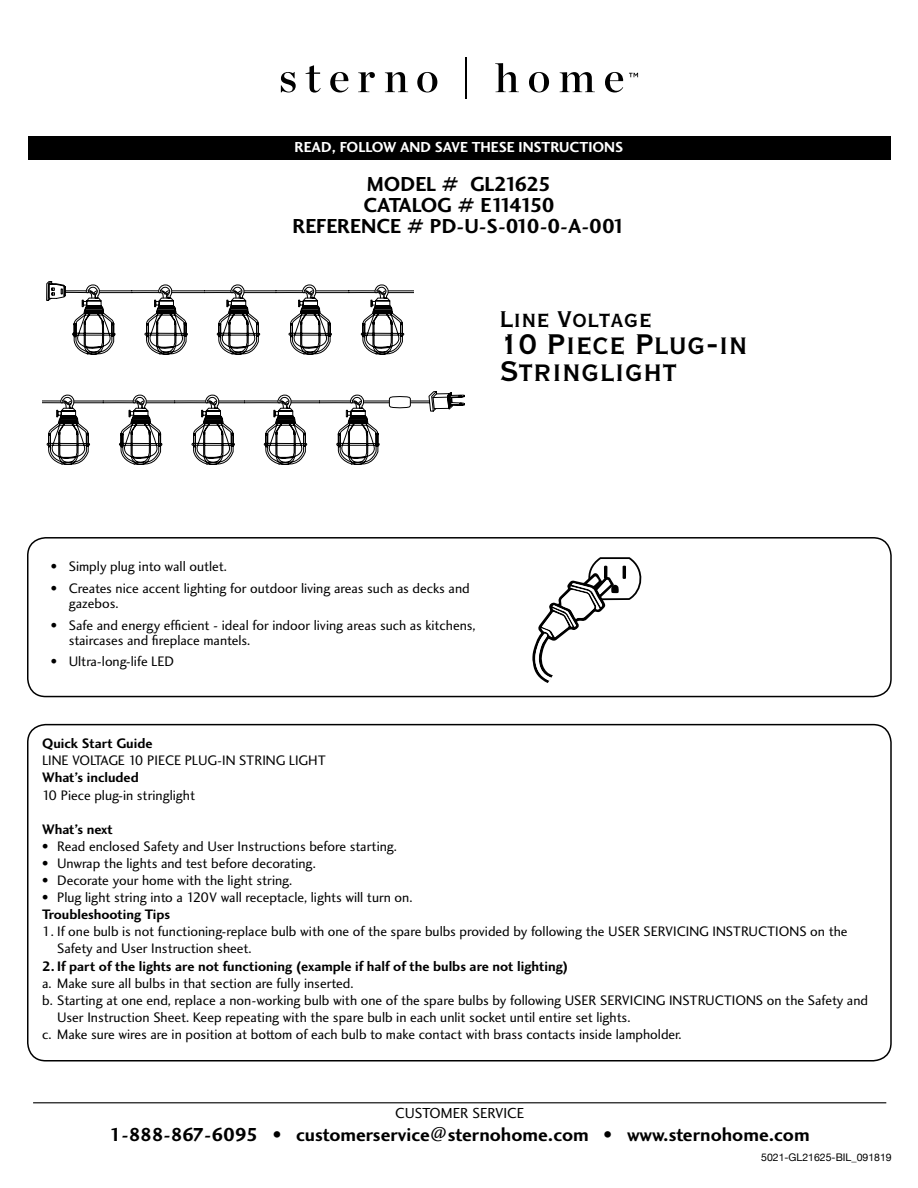
<style>
.page{position:relative;width:918px;height:1188px;background:#fff}
.page>*{position:absolute;margin:0;border:0;box-sizing:border-box;transform-origin:0 0}
.t1{font:37.5px/27px "Copperplate Gothic Std 30 BC";color:#000}
.t2{font:30px "Copperplate Gothic Std 30 BC";color:#000}
.t3{font:21px/21px "Charlotte Sans Bold Plain";color:#000;text-align:center}
.t4{font:19.5px "Charlotte Sans Bold Plain";color:#000}
.t5{font:15px "Charlotte Sans Bold Plain";color:#fff}
.t6{font:15px "Charlotte Sans Book Plain";color:#000}
.t7{font:14.25px/15px "Charlotte Sans Book Plain";color:#000}
.t8{font:14.25px "Charlotte Sans Bold Plain";color:#000}
.t9{font:10.5px "Helvetica Neue";color:#000}
</style>
<div class="page">
<hr style="left:33px;top:1102px;width:853px;height:1px;background:#000">
<div style="left:28px;top:136px;width:862px;height:24px;background:#000"></div>
<svg style="left:532px;top:557px;width:109px;height:126px"></svg>
<div style="left:27px;top:537px;width:865px;height:160px;border:2px solid #000;border-radius:18px"></div>
<svg style="left:46px;top:281px;width:368px;height:74px"></svg>
<svg style="left:42px;top:391px;width:423px;height:74px"></svg>
<div style="left:27px;top:724px;width:865px;height:338px;border:2px solid #000;border-radius:18px"></div>
<svg style="left:281px;top:72px;width:15px;height:20px"></svg>
<svg style="left:306px;top:65px;width:15px;height:28px"></svg>
<svg style="left:330px;top:72px;width:19px;height:20px"></svg>
<svg style="left:358px;top:72px;width:17px;height:20px"></svg>
<svg style="left:385px;top:72px;width:23px;height:20px"></svg>
<svg style="left:417px;top:72px;width:20px;height:20px"></svg>
<svg style="left:495px;top:63px;width:24px;height:29px"></svg>
<svg style="left:529px;top:72px;width:20px;height:20px"></svg>
<svg style="left:560px;top:72px;width:35px;height:20px"></svg>
<svg style="left:605px;top:72px;width:18px;height:20px"></svg>
<hr style="left:466px;top:57px;width:1px;height:42px;background:#000">
<svg style="left:629px;top:73px;width:9px;height:4px"></svg>
<p class="t5" style="left:295px;top:138px;width:330px">READ, FOLLOW AND SAVE THESE INSTRUCTIONS</p>
<h3 class="t3" style="left:293px;top:173px;width:334px">MODEL # GL21625<br>CATALOG # E114150<br>REFERENCE # PD-U-S-010-0-A-001</h3>
<h2 class="t2" style="left:500px;top:304px;width:154px">Line Voltage</h2>
<h1 class="t1" style="left:500px;top:331px;width:249px">10 Piece Plug-in<br>Stringlight</h1>
<p class="t7" style="left:51px;top:559px;width:178px">• Simply plug into wall outlet.</p>
<p class="t7" style="left:69px;top:580px;width:403px;text-indent:-18px">• Creates nice accent lighting for outdoor living areas such as decks and gazebos.</p>
<p class="t7" style="left:69px;top:617px;width:408px;text-indent:-18px">• Safe and energy efficient - ideal for indoor living areas such as kitchens, staircases and fireplace mantels.</p>
<p class="t7" style="left:51px;top:654px;width:125px">• Ultra-long-life LED</p>
<p class="t8" style="left:42px;top:735px;width:112px">Quick Start Guide</p>
<p class="t7" style="left:42px;top:753px;width:285px">LINE VOLTAGE 10 PIECE PLUG-IN STRING LIGHT</p>
<p class="t8" style="left:42px;top:769px;width:98px">What’s included</p>
<p class="t7" style="left:42px;top:787px;width:154px">10 Piece plug-in stringlight</p>
<p class="t8" style="left:42px;top:821px;width:72px">What’s next</p>
<p class="t7" style="left:42px;top:838px;width:356px">• Read enclosed Safety and User Instructions before starting.</p>
<p class="t7" style="left:42px;top:856px;width:275px">• Unwrap the lights and test before decorating.</p>
<p class="t7" style="left:42px;top:873px;width:252px">• Decorate your home with the light string.</p>
<p class="t7" style="left:42px;top:890px;width:372px">• Plug light string into a 120V wall receptacle, lights will turn on.</p>
<p class="t8" style="left:42px;top:906px;width:130px">Troubleshooting Tips</p>
<p class="t7" style="left:57px;top:923px;width:792px;line-height:17.1px;text-indent:-15px">1. If one bulb is not functioning-replace bulb with one of the spare bulbs provided by following the USER SERVICING INSTRUCTIONS on the<br>Safety and User Instruction sheet.</p>
<p class="t8" style="left:42px;top:957px;width:528px">2. If part of the lights are not functioning (example if half of the bulbs are not lighting)</p>
<p class="t7" style="left:42px;top:975px;width:313px">a. Make sure all bulbs in that section are fully inserted.</p>
<p class="t7" style="left:42px;top:992px;width:828px">b. Starting at one end, replace a non-working bulb with one of the spare bulbs by following USER SERVICING INSTRUCTIONS on the Safety and</p>
<p class="t7" style="left:57px;top:1009px;width:575px">User Instruction Sheet. Keep repeating with the spare bulb in each unlit socket until entire set lights.</p>
<p class="t7" style="left:42px;top:1027px;width:641px">c. Make sure wires are in position at bottom of each bulb to make contact with brass contacts inside lampholder.</p>
<p class="t6" style="left:395px;top:1105px;width:130px">CUSTOMER SERVICE</p>
<h3 class="t4" style="left:110px;top:1122px;width:702px">1-888-867-6095 • customerservice@sternohome.com • www.sternohome.com</h3>
<p class="t9" style="left:761px;top:1150px;width:132px">5021-GL21625-BIL_091819</p>
</div>
